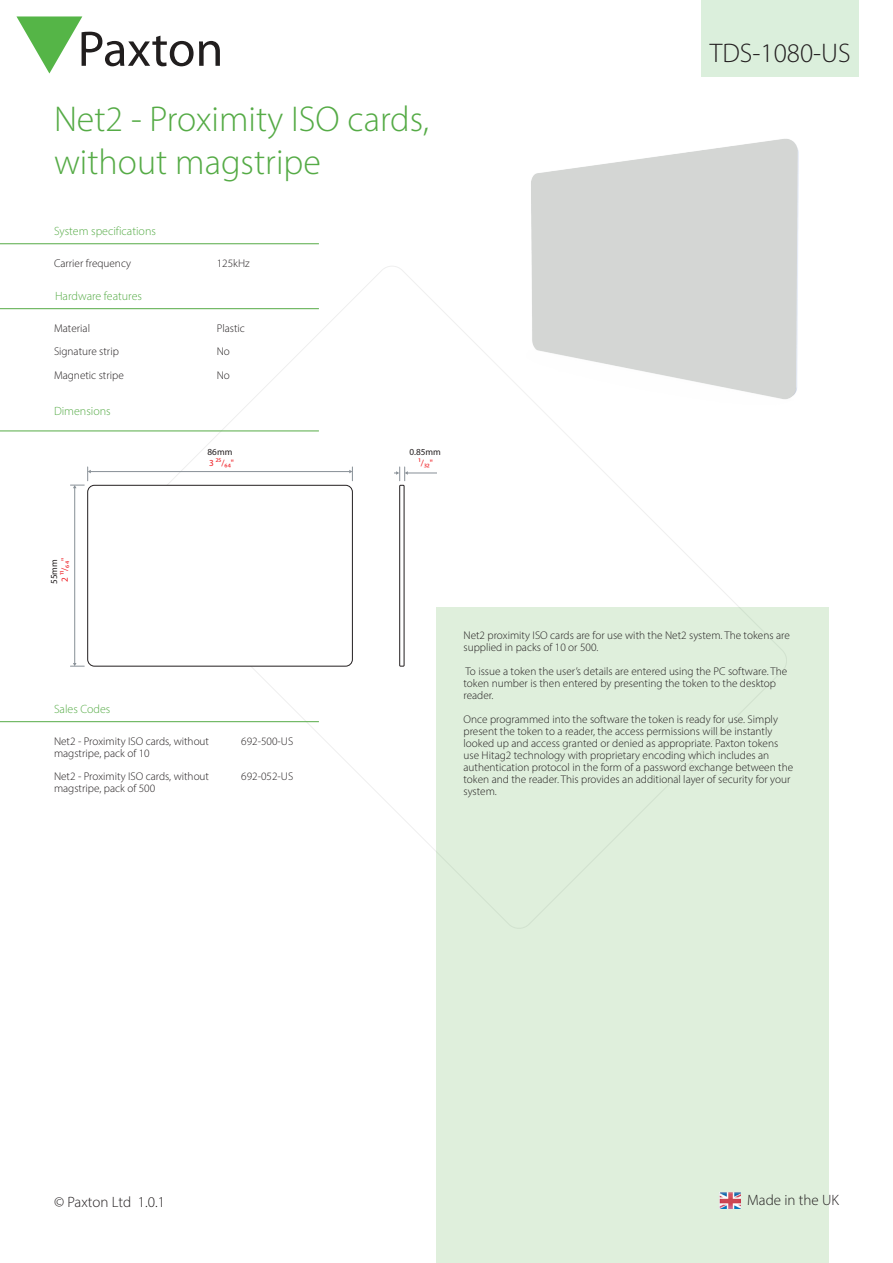
<style>
.page{position:relative;width:893px;height:1263px;background:#fff}
.page>*{position:absolute;margin:0;border:0;box-sizing:border-box;transform-origin:0 0}
.Specs_table_headers{font:300 36px "Myriad Pro";color:#55ab46}
.t1{font:300 27px "Myriad Pro";color:#231f20}
.DS_Footer{font:300 15px "Myriad Pro";color:#231f20}
.Specs_body_text{font:300 12px "Myriad Pro";color:#55ab46}
.Specs_body_text-2{font:300 11.25px/12px "Myriad Pro";color:#231f20}
.DS_Specs_text{font:300 11.25px "Myriad Pro";color:#231f20}
.t2{font:9.3px "Myriad Pro";color:#ee1d23}
.t3{font:9.3px "Myriad Pro";color:#231f20}
</style>
<div class="page">
<svg style="left:16px;top:16px;width:204px;height:58px"></svg>
<svg style="left:124px;top:309px;width:615px;height:619px"></svg>
<img style="left:292px;top:16px;width:507px;height:484px">
<div style="left:702px;top:0;width:157px;height:77px;background:#dbefdc"></div>
<hr style="left:74px;top:488px;width:1px;height:175px;background:#878f96">
<svg style="left:70px;top:663px;width:14px;height:4px"></svg>
<hr style="left:90px;top:471px;width:260px;height:1px;background:#878f96">
<svg style="left:70px;top:467px;width:21px;height:21px"></svg>
<svg style="left:349px;top:467px;width:4px;height:14px"></svg>
<div style="left:88px;top:485px;width:264px;height:181px;background:#fff;border-radius:7px"></div>
<div style="left:87px;top:485px;width:266px;height:181px;border:1px solid #231f20;border-radius:7px"></div>
<hr style="left:400px;top:485px;width:4px;height:181px;background:#fff">
<div style="left:399px;top:485px;width:5px;height:181px;border:1px solid #231f20"></div>
<div style="left:385px;top:468px;width:8px;height:11px;background:#fff"></div>
<hr style="left:407px;top:473px;width:31px;height:1px;background:#878f96">
<svg style="left:389px;top:467px;width:19px;height:14px"></svg>
<div style="left:437px;top:469px;width:8px;height:10px;background:#fff"></div>
<hr style="left:0;top:721px;width:319px;height:1px;background:#55ab46">
<hr style="left:0;top:308px;width:319px;height:1px;background:#55ab46">
<div style="left:437px;top:607px;width:392px;height:656px;background:#dfefdc"></div>
<hr style="left:0;top:431px;width:319px;height:1px;background:#55ab46">
<img style="left:720px;top:1192px;width:21px;height:17px">
<hr style="left:0;top:243px;width:319px;height:1px;background:#55ab46">
<p class="Specs_table_headers" style="left:54px;top:97px;width:377px">Net2 - Proximity ISO cards,</p>
<p class="Specs_table_headers" style="left:54px;top:140px;width:268px">without magstripe</p>
<p class="Specs_body_text" style="left:54px;top:224px;width:103px">System specifications</p>
<p class="DS_Specs_text" style="left:54px;top:257px;width:79px">Carrier frequency</p>
<p class="Specs_body_text-2" style="left:217px;top:257px;width:35px">125kHz</p>
<p class="Specs_body_text" style="left:55px;top:289px;width:88px">Hardware features</p>
<p class="DS_Specs_text" style="left:54px;top:322px;width:38px">Material</p>
<p class="DS_Specs_text" style="left:54px;top:345px;width:66px">Signature strip</p>
<p class="DS_Specs_text" style="left:54px;top:368px;width:71px">Magnetic stripe</p>
<p class="Specs_body_text" style="left:54px;top:404px;width:58px">Dimensions</p>
<p class="Specs_body_text-2" style="left:217px;top:322px;width:30px">Plastic</p>
<p class="Specs_body_text-2" style="left:217px;top:345px;width:15px">No</p>
<p class="Specs_body_text-2" style="left:217px;top:369px;width:15px">No</p>
<p class="t3" style="left:208px;top:446px;width:26px">86mm</p>
<p class="t2" style="left:209px;top:457px;width:26px">3 25/64"</p>
<p class="t3" style="left:409px;top:446px;width:33px">0.85mm</p>
<p class="t2" style="left:419px;top:457px;width:16px">1/32"</p>
<h2 class="t1" style="left:710px;top:36px;width:142px">TDS-1080-US</h2>
<p class="t3" style="left:48px;top:584px;width:26px;rotate:-90deg">55mm</p>
<p class="t2" style="left:59px;top:582px;width:25px;rotate:-90deg">2 11/64"</p>
<p class="Specs_body_text" style="left:54px;top:702px;width:58px">Sales Codes</p>
<p class="Specs_body_text-2" style="left:54px;top:735px;width:157px">Net2 - Proximity ISO cards, without magstripe, pack of 10</p>
<p class="Specs_body_text-2" style="left:54px;top:770px;width:157px">Net2 - Proximity ISO cards, without magstripe, pack of 500</p>
<p class="Specs_body_text-2" style="left:241px;top:735px;width:53px">692-500-US</p>
<p class="Specs_body_text-2" style="left:241px;top:770px;width:53px">692-052-US</p>
<p class="Specs_body_text-2" style="left:463px;top:629px;width:328px">Net2 proximity ISO cards are for use with the Net2 system. The tokens are supplied in packs of 10 or 500.</p>
<p class="Specs_body_text-2" style="left:463px;top:665px;width:325px">To issue a token the user’s details are entered using the PC software. The token number is then entered by presenting the token to the desktop reader.</p>
<p class="Specs_body_text-2" style="left:463px;top:713px;width:331px">Once programmed into the software the token is ready for use. Simply present the token to a reader, the access permissions will be instantly looked up and access granted or denied as appropriate. Paxton tokens use Hitag2 technology with proprietary encoding which includes an authentication protocol in the form of a password exchange between the token and the reader. This provides an additional layer of security for your system.</p>
<p class="DS_Footer" style="left:54px;top:1193px;width:79px">© Paxton Ltd</p>
<p class="DS_Footer" style="left:138px;top:1193px;width:29px">1.0.1</p>
<p class="DS_Footer" style="left:747px;top:1191px;width:93px">Made in the UK</p>
</div>
